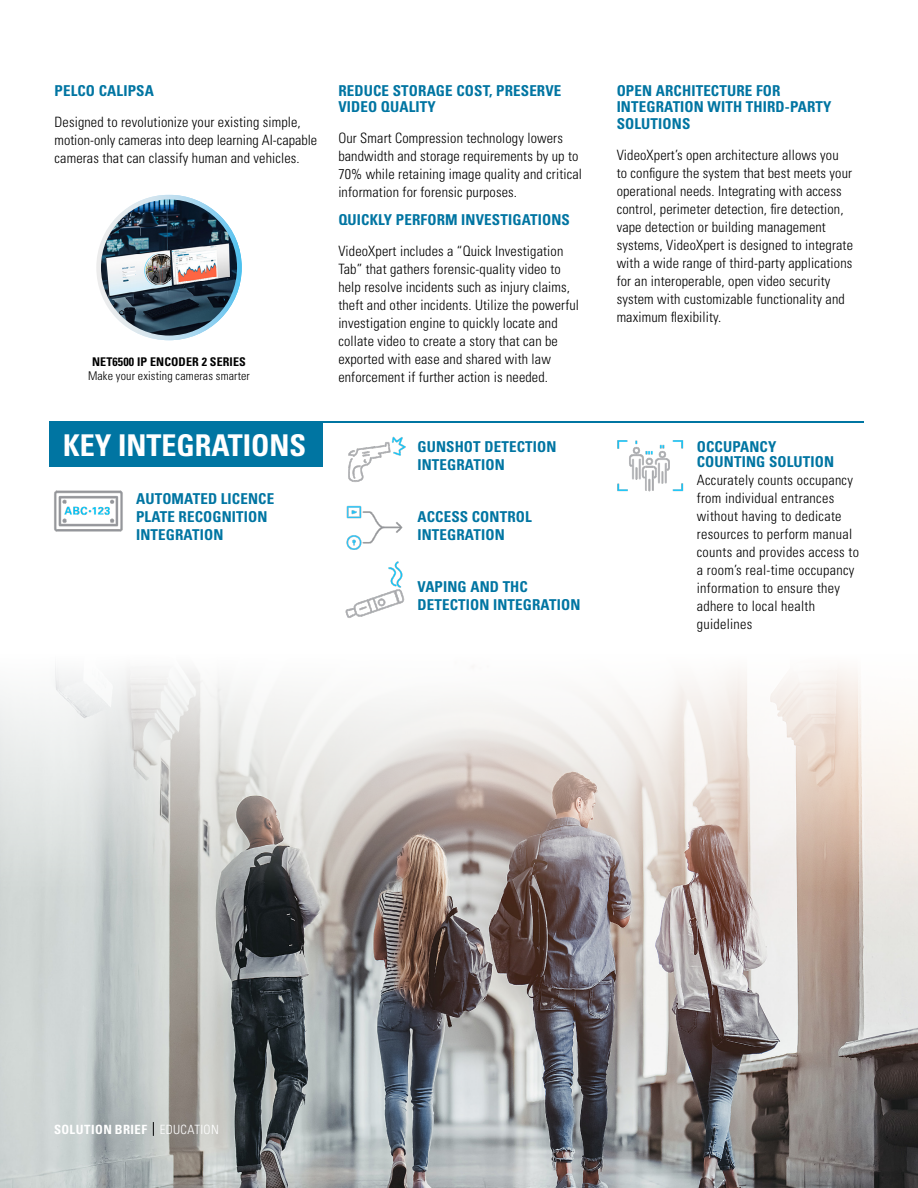
<style>
.page{position:relative;width:918px;height:1188px;background:#fff}
.page>*{position:absolute;margin:0;border:0;box-sizing:border-box;transform-origin:0 0}
.t1{font:700 condensed 30px "Univers LT Std";color:#fff}
.t2{font:700 condensed 15px/18px "Univers LT Std";letter-spacing:.01em;color:#0075a2}
.t3{font:300 condensed 14.25px/18px "Univers LT Std";letter-spacing:.01em;color:#000}
.t4{font:700 condensed 12.75px "Univers LT Std";letter-spacing:.03em;color:#fff}
.t5{font:300 condensed 12px "Univers LT Std";letter-spacing:.01em;color:#000}
.t6{font:700 condensed 12px "Univers LT Std";letter-spacing:.01em;color:#000}
.s1{font-weight:300}
</style>
<div class="page">
<img style="left:0;top:666px;width:918px;height:522px">
<svg style="left:153px;top:1122px;width:1px;height:14px"></svg>
<div style="left:50px;top:423px;width:273px;height:44px;background:#0075a2"></div>
<img style="left:54px;top:490px;width:69px;height:42px">
<img style="left:345px;top:561px;width:60px;height:57px">
<img style="left:346px;top:505px;width:57px;height:45px">
<img style="left:348px;top:436px;width:58px;height:46px">
<img style="left:617px;top:440px;width:67px;height:52px">
<hr style="left:50px;top:421px;width:814px;height:2px;background:#0075a2">
<svg style="left:96px;top:195px;width:146px;height:145px"></svg>
<img style="left:101px;top:199px;width:136px;height:137px;border-radius:68px">
<p class="t2" style="left:55px;top:82px;width:101px">PELCO CALIPSA</p>
<p class="t3" style="left:55px;top:113px;width:264px">Designed to revolutionize your existing simple, motion-only cameras into deep learning AI-capable cameras that can classify human and vehicles.</p>
<p class="t6" style="left:92px;top:354px;width:155px">NET6500 IP ENCODER 2 SERIES</p>
<p class="t5" style="left:88px;top:369px;width:163px">Make your existing cameras smarter</p>
<h1 class="t1" style="left:63px;top:427px;width:245px">KEY INTEGRATIONS</h1>
<p class="t2" style="left:136px;top:489px;width:140px">AUTOMATED LICENCE<br>PLATE RECOGNITION<br>INTEGRATION</p>
<p class="t2" style="left:338px;top:82px;width:225px;line-height:16.5px">REDUCE STORAGE COST, PRESERVE<br>VIDEO QUALITY</p>
<p class="t3" style="left:338px;top:129px;width:245px">Our Smart Compression technology lowers bandwidth and storage requirements by up to 70% while retaining image quality and critical information for forensic purposes.</p>
<p class="t2" style="left:338px;top:211px;width:233px">QUICKLY PERFORM INVESTIGATIONS</p>
<p class="t3" style="left:338px;top:242px;width:242px">VideoXpert includes a “Quick Investigation Tab” that gathers forensic-quality video to help resolve incidents such as injury claims, theft and other incidents. Utilize the powerful investigation engine to quickly locate and collate video to create a story that can be exported with ease and shared with law enforcement if further action is needed.</p>
<p class="t2" style="left:417px;top:437px;width:141px">GUNSHOT DETECTION<br>INTEGRATION</p>
<p class="t2" style="left:417px;top:507px;width:116px">ACCESS CONTROL<br>INTEGRATION</p>
<p class="t2" style="left:417px;top:577px;width:164px">VAPING AND THC<br>DETECTION INTEGRATION</p>
<p class="t2" style="left:617px;top:82px;width:216px;line-height:16.5px">OPEN ARCHITECTURE FOR<br>INTEGRATION WITH THIRD-PARTY<br>SOLUTIONS</p>
<p class="t3" style="left:617px;top:146px;width:238px">VideoXpert’s open architecture allows you<br>to configure the system that best meets your operational needs. Integrating with access control, perimeter detection, fire detection, vape detection or building management systems, VideoXpert is designed to integrate with a wide range of third-party applications for an interoperable, open video security system with customizable functionality and maximum flexibility.</p>
<p class="t2" style="left:697px;top:439px;width:139px;line-height:15px">OCCUPANCY<br>COUNTING SOLUTION</p>
<p class="t3" style="left:697px;top:471px;width:164px">Accurately counts occupancy from individual entrances without having to dedicate resources to perform manual counts and provides access to a room’s real-time occupancy information to ensure they adhere to local health guidelines</p>
<p class="t4" style="left:54px;top:1122px;width:166px">SOLUTION BRIEF <span class="s1">EDUCATION</span></p>
</div>
